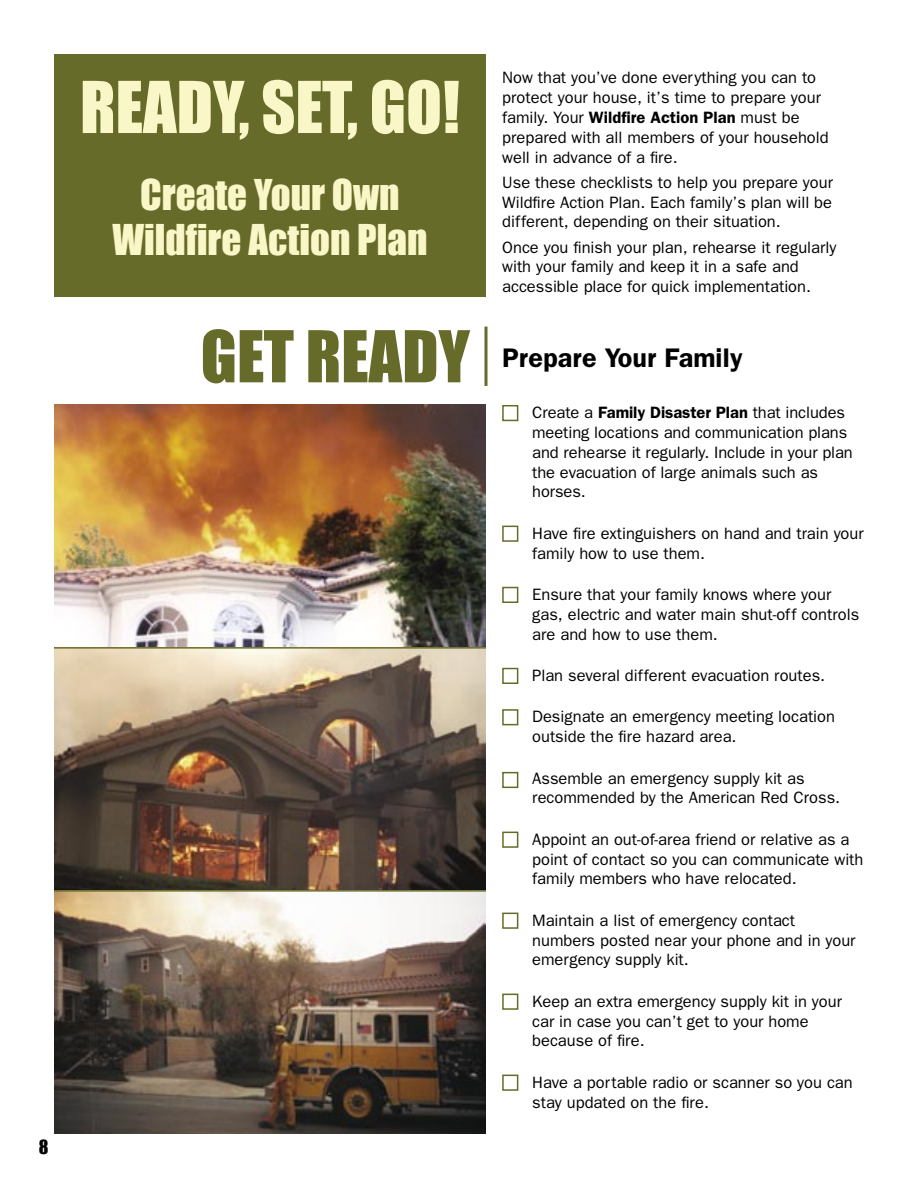
<style>
.page{position:relative;width:918px;height:1188px;background:#fff}
.page>*{position:absolute;margin:0;border:0;box-sizing:border-box;transform-origin:0 0}
.t1{font:66px "Impact";color:#f9f7c7}
.t2{font:66px "Impact";color:#676b29}
.t3{font:39px/45px "Impact";color:#f9f7c7;text-align:center}
.t4{font:600 27px "Franklin Gothic";color:#000}
.t5{font:18px "Impact";color:#000}
.t6{font:16.5px/19.8px "Franklin Gothic";color:#000}
.s1{font-weight:600}
</style>
<div class="page">
<div style="left:54px;top:54px;width:432px;height:243px;background:#676b29"></div>
<div style="left:502px;top:405px;width:16px;height:16px;border:2px solid #676b29"></div>
<div style="left:502px;top:526px;width:16px;height:16px;border:2px solid #676b29"></div>
<div style="left:502px;top:587px;width:16px;height:16px;border:2px solid #676b29"></div>
<div style="left:502px;top:668px;width:16px;height:16px;border:2px solid #676b29"></div>
<div style="left:502px;top:709px;width:16px;height:16px;border:2px solid #676b29"></div>
<div style="left:502px;top:772px;width:16px;height:16px;border:2px solid #676b29"></div>
<div style="left:502px;top:832px;width:16px;height:16px;border:2px solid #676b29"></div>
<div style="left:502px;top:913px;width:16px;height:16px;border:2px solid #676b29"></div>
<div style="left:502px;top:994px;width:16px;height:16px;border:2px solid #676b29"></div>
<div style="left:502px;top:1075px;width:16px;height:16px;border:2px solid #676b29"></div>
<img style="left:54px;top:405px;width:432px;height:729px">
<hr style="left:54px;top:647px;width:432px;height:2px;background:#676b29">
<hr style="left:54px;top:890px;width:432px;height:2px;background:#676b29">
<hr style="left:485px;top:327px;width:3px;height:59px;background:#676b29">
<p class="t5" style="left:39px;top:1135px;width:11px">8</p>
<p class="t1" style="left:80px;top:66px;width:381px">READY, SET, GO!</p>
<p class="t3" style="left:112px;top:172px;width:317px">Create Your Own<br>Wildfire Action Plan</p>
<p class="t2" style="left:201px;top:316px;width:271px">GET READY</p>
<p class="t6" style="left:502px;top:68px;width:328px">Now that you’ve done everything you can to protect your house, it’s time to prepare your family. Your <span class="s1">Wildfire Action Plan</span> must be prepared with all members of your household well in advance of a fire.</p>
<p class="t6" style="left:502px;top:172px;width:332px;text-align:justify">Use these checklists to help you prepare your Wildfire Action Plan. Each family’s plan will be different, depending on their situation.</p>
<p class="t6" style="left:502px;top:237px;width:336px">Once you finish your plan, rehearse it regularly with your family and keep it in a safe and accessible place for quick implementation.</p>
<p class="t4" style="left:502px;top:342px;width:242px">Prepare Your Family</p>
<p class="t6" style="left:532px;top:402px;width:322px">Create a <span class="s1">Family Disaster Plan</span> that includes meeting locations and communication plans and rehearse it regularly. Include in your plan the evacuation of large animals such as horses.</p>
<p class="t6" style="left:532px;top:523px;width:333px">Have fire extinguishers on hand and train your family how to use them.</p>
<p class="t6" style="left:532px;top:584px;width:329px">Ensure that your family knows where your gas, electric and water main shut-off controls are and how to use them.</p>
<p class="t6" style="left:532px;top:665px;width:295px">Plan several different evacuation routes.</p>
<p class="t6" style="left:532px;top:707px;width:304px">Designate an emergency meeting location outside the fire hazard area.</p>
<p class="t6" style="left:532px;top:768px;width:310px">Assemble an emergency supply kit as recommended by the American Red Cross.</p>
<p class="t6" style="left:532px;top:829px;width:333px">Appoint an out-of-area friend or relative as a point of contact so you can communicate with family members who have relocated.</p>
<p class="t6" style="left:532px;top:910px;width:325px">Maintain a list of emergency contact numbers posted near your phone and in your emergency supply kit.</p>
<p class="t6" style="left:532px;top:991px;width:311px">Keep an extra emergency supply kit in your car in case you can’t get to your home because of fire.</p>
<p class="t6" style="left:532px;top:1072px;width:322px">Have a portable radio or scanner so you can stay updated on the fire.</p>
</div>
